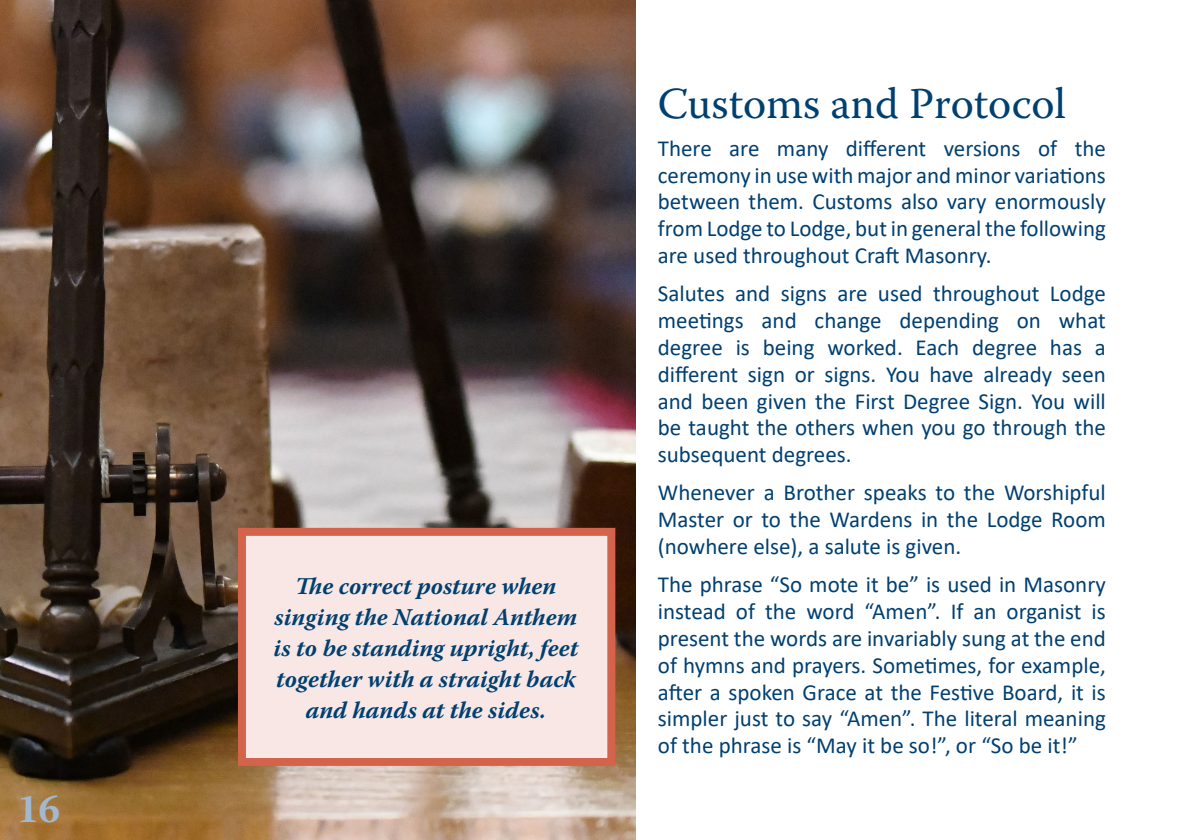
<style>
.page{position:relative;width:1191px;height:840px;background:#fff}
.page>*{position:absolute;margin:0;border:0;box-sizing:border-box;transform-origin:0 0}
.Section_Title{font:44px "Warnock Pro";color:#004071}
.Section_Title-2{font:700 40px "Warnock Pro";color:#a3b8cf}
.t1{font:italic 700 24px/31px "Warnock Pro";color:#004071;text-align:center}
._11_5pt_Calibri_Blue{font:23px/26.8px "Calibri";color:#004071;text-align:justify}
</style>
<div class="page">
<img style="left:0;top:0;width:635px;height:839px">
<div style="left:242px;top:532px;width:367px;height:224px;background:#f8e7e4"></div>
<div style="left:238px;top:527px;width:377px;height:238px;border:8px solid #d4634c"></div>
<p class="Section_Title-2" style="left:17px;top:784px;width:45px">16</p>
<p class="t1" style="left:273px;top:569px;width:306px">The correct posture when singing the National Anthem is to be standing upright, feet together with a straight back and hands at the sides.</p>
<p class="Section_Title" style="left:658px;top:76px;width:410px">Customs and Protocol</p>
<p class="_11_5pt_Calibri_Blue" style="left:658px;top:134px;width:449px">There are many different versions of the ceremony in use with major and minor variations between them. Customs also vary enormously from Lodge to Lodge, but in general the following are used throughout Craft Masonry.</p>
<p class="_11_5pt_Calibri_Blue" style="left:658px;top:279px;width:449px">Salutes and signs are used throughout Lodge meetings and change depending on what degree is being worked. Each degree has a different sign or signs. You have already seen and been given the First Degree Sign. You will be taught the others when you go through the subsequent degrees.</p>
<p class="_11_5pt_Calibri_Blue" style="left:658px;top:478px;width:449px">Whenever a Brother speaks to the Worshipful Master or to the Wardens in the Lodge Room (nowhere else), a salute is given.</p>
<p class="_11_5pt_Calibri_Blue" style="left:658px;top:570px;width:449px">The phrase “So mote it be” is used in Masonry instead of the word “Amen”. If an organist is present the words are invariably sung at the end of hymns and prayers. Sometimes, for example, after a spoken Grace at the Festive Board, it is simpler just to say “Amen”. The literal meaning of the phrase is “May it be so!”, or “So be it!”</p>
</div>
